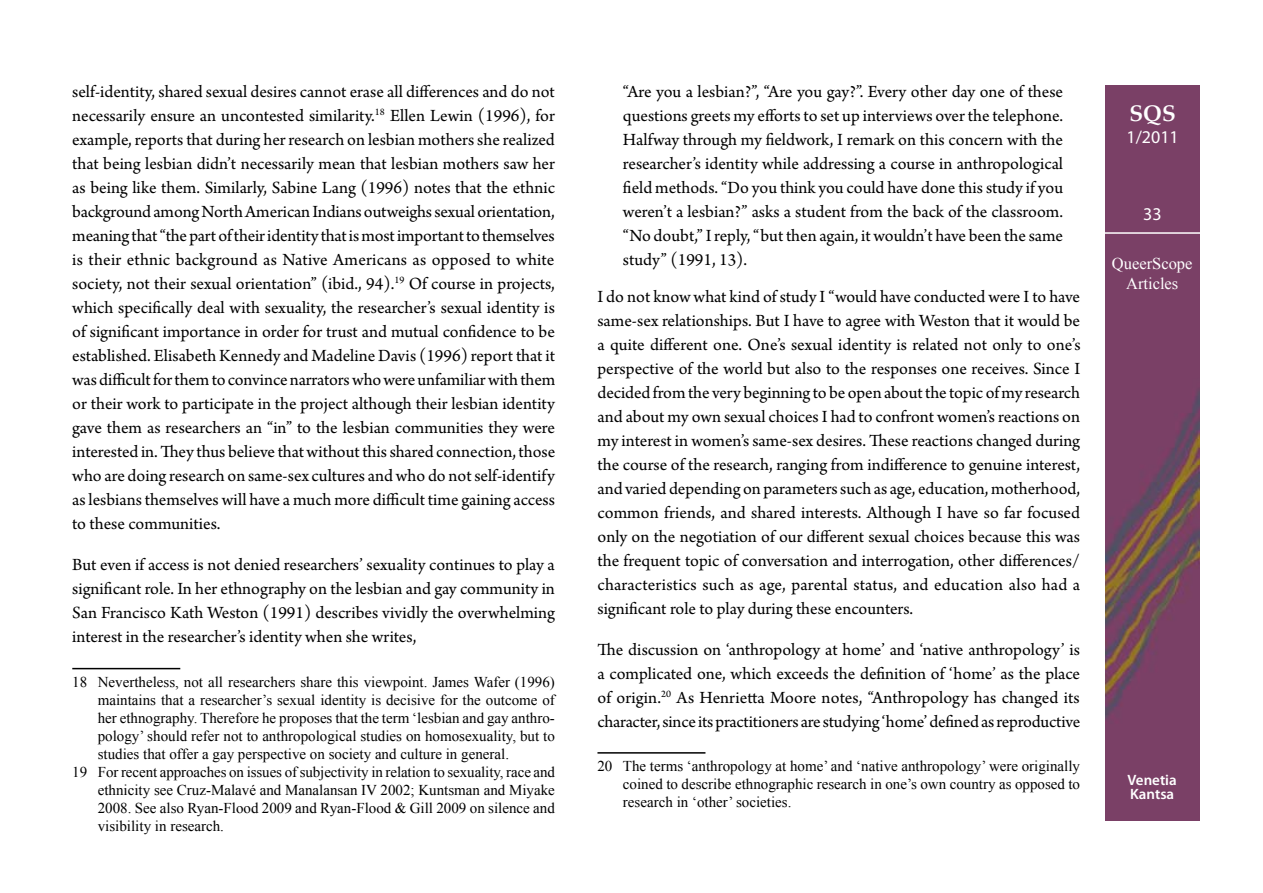
<style>
.page{position:relative;width:1263px;height:893px;background:#fff}
.page>*{position:absolute;margin:0;border:0;box-sizing:border-box;transform-origin:0 0}
.t1{font:700 22.5px "Palatino Linotype";color:#fff}
.t2{font:18px/24px "Arno Pro";letter-spacing:-.005em;color:#000;text-align:justify}
.t3{font:18px "Myriad Pro";color:#fff}
.t4{font:16.5px/19.8px "Times New Roman";color:#fff;text-align:center}
.t5{font:15px/18px "Times New Roman";color:#000;text-align:justify}
.t6{font:600 15px/13.5px "Myriad Pro";color:#fff}
</style>
<div class="page">
<img style="left:1106px;top:85px;width:93px;height:736px">
<hr style="left:1101px;top:232px;width:103px;height:2px;background:#fff">
<hr style="left:72px;top:668px;width:108px;height:1px;background:#000">
<hr style="left:597px;top:752px;width:108px;height:2px;background:#000">
<p class="t2" style="left:72px;top:81px;width:484px">self-identity, shared sexual desires cannot erase all differences and do not necessarily ensure an uncontested similarity.<sup>18</sup> Ellen Lewin (1996), for example, reports that during her research on lesbian mothers she realized that being lesbian didn’t necessarily mean that lesbian mothers saw her as being like them. Similarly, Sabine Lang (1996) notes that the ethnic background among North American Indians outweighs sexual orientation, meaning that “the part of their identity that is most important to themselves is their ethnic background as Native Americans as opposed to white society, not their sexual orientation” (ibid., 94).<sup>19</sup> Of course in projects, which specifically deal with sexuality, the researcher’s sexual identity is of significant importance in order for trust and mutual confidence to be established. Elisabeth Kennedy and Madeline Davis (1996) report that it was difficult for them to convince narrators who were unfamiliar with them or their work to participate in the project although their lesbian identity gave them as researchers an “in” to the lesbian communities they were interested in. They thus believe that without this shared connection, those who are doing research on same-sex cultures and who do not self-identify as lesbians themselves will have a much more difficult time gaining access to these communities.</p>
<p class="t2" style="left:72px;top:554px;width:484px">But even if access is not denied researchers’ sexuality continues to play a significant role. In her ethnography on the lesbian and gay community in San Francisco Kath Weston (1991) describes vividly the overwhelming interest in the researcher’s identity when she writes,</p>
<p class="t5" style="left:72px;top:672px;width:484px">18 Nevertheless, not all researchers share this viewpoint. James Wafer (1996)</p>
<p class="t5" style="left:98px;top:690px;width:459px">maintains that a researcher’s sexual identity is decisive for the outcome of</p>
<p class="t5" style="left:98px;top:708px;width:459px">her ethnography. Therefore he proposes that the term ‘lesbian and gay anthro-</p>
<p class="t5" style="left:98px;top:726px;width:459px">pology’ should refer not to anthropological studies on homosexuality, but to</p>
<p class="t5" style="left:98px;top:744px;width:413px">studies that offer a gay perspective on society and culture in general.</p>
<p class="t5" style="left:72px;top:762px;width:484px">19 For recent approaches on issues of subjectivity in relation to sexuality, race and</p>
<p class="t5" style="left:98px;top:780px;width:459px">ethnicity see Cruz-Malavé and Manalansan IV 2002; Kuntsman and Miyake</p>
<p class="t5" style="left:98px;top:798px;width:459px">2008. See also Ryan-Flood 2009 and Ryan-Flood &amp; Gill 2009 on silence and</p>
<p class="t5" style="left:98px;top:816px;width:128px">visibility in research.</p>
<p class="t2" style="left:623px;top:81px;width:442px">“Are you a lesbian?”, “Are you gay?”. Every other day one of these questions greets my efforts to set up interviews over the telephone.<br>Halfway through my fieldwork, I remark on this concern with the researcher’s identity while addressing a course in anthropological field methods. “Do you think you could have done this study if you weren’t a lesbian?” asks a student from the back of the classroom. “No doubt,” I reply, “but then again, it wouldn’t have been the same study” (1991, 13).</p>
<p class="t2" style="left:597px;top:286px;width:485px">I do not know what kind of study I “would have conducted were I to have same-sex relationships. But I have to agree with Weston that it would be a quite different one. One’s sexual identity is related not only to one’s perspective of the world but also to the responses one receives. Since I decided from the very beginning to be open about the topic of my research and about my own sexual choices I had to confront women’s reactions on my interest in women’s same-sex desires. These reactions changed during the course of the research, ranging from indifference to genuine interest, and varied depending on parameters such as age, education, motherhood, common friends, and shared interests. Although I have so far focused only on the negotiation of our different sexual choices because this was the frequent topic of conversation and interrogation, other differences/ characteristics such as age, parental status, and education also had a significant role to play during these encounters.</p>
<p class="t2" style="left:597px;top:638px;width:484px">The discussion on ‘anthropology at home’ and ‘native anthropology’ is a complicated one, which exceeds the definition of ‘home’ as the place of origin.<sup>20</sup> As Henrietta Moore notes, “Anthropology has changed its character, since its practitioners are studying ‘home’ defined as reproductive</p>
<p class="t5" style="left:623px;top:757px;width:459px;text-indent:-26px">20 The terms ‘anthropology at home’ and ‘native anthropology’ were originally coined to describe ethnographic research in one’s own country as opposed to research in ‘other’ societies.</p>
<p class="t1" style="left:1129px;top:98px;width:48px">SQS</p>
<p class="t3" style="left:1126px;top:126px;width:54px">1/2011</p>
<p class="t3" style="left:1143px;top:203px;width:20px">33</p>
<p class="t4" style="left:1112px;top:253px;width:82px">QueerScope<br>Articles</p>
<p class="t6" style="left:1127px;top:773px;width:51px">Venetia<br>Kantsa</p>
</div>
